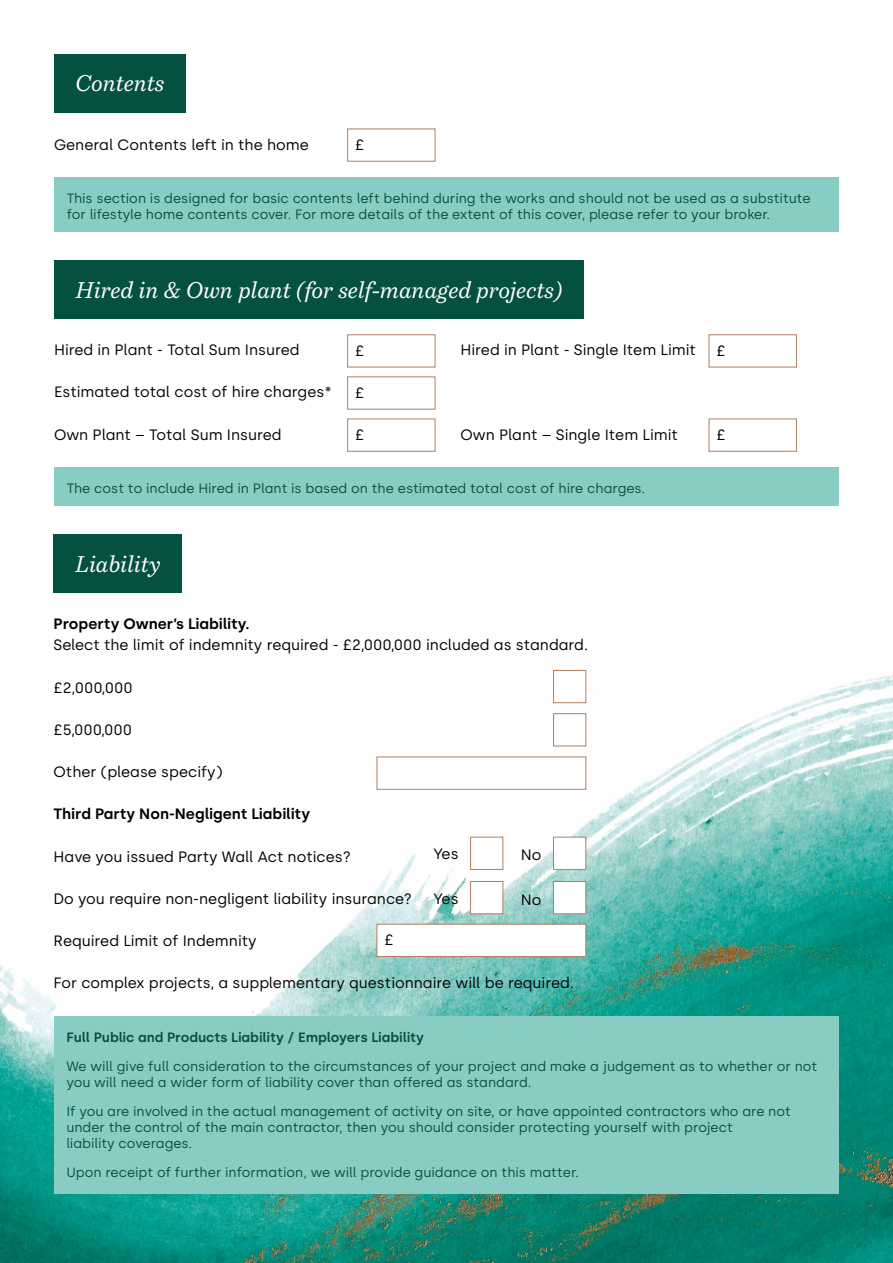
<style>
.page{position:relative;width:893px;height:1263px;background:#fff}
.page>*{position:absolute;margin:0;border:0;box-sizing:border-box;transform-origin:0 0}
.t1{font:italic 22.5px "Bressay";color:#fff}
.t2{font:15px "Silka";color:#000}
.t3{font:600 15px "Silka";color:#000}
.t4{font:13.5px/16.2px "Silka";color:#055141}
.t5{font:600 13.5px "Silka";color:#055141}
</style>
<div class="page">
<img style="left:0;top:669px;width:893px;height:594px">
<div style="left:54px;top:260px;width:529px;height:59px;background:#055141"></div>
<div style="left:347px;top:334px;width:88px;height:33px;background:#fff;border:1px solid #b47e5c"></div>
<div style="left:709px;top:334px;width:88px;height:33px;background:#fff;border:1px solid #b47e5c"></div>
<div style="left:347px;top:376px;width:88px;height:34px;background:#fff;border:1px solid #b47e5c"></div>
<div style="left:347px;top:419px;width:88px;height:33px;background:#fff;border:1px solid #b47e5c"></div>
<div style="left:709px;top:419px;width:88px;height:33px;background:#fff;border:1px solid #b47e5c"></div>
<div style="left:54px;top:468px;width:785px;height:38px;background:#89ccc4"></div>
<div style="left:54px;top:54px;width:132px;height:58px;background:#055141"></div>
<div style="left:347px;top:129px;width:88px;height:33px;background:#fff;border:1px solid #b47e5c"></div>
<div style="left:54px;top:178px;width:785px;height:54px;background:#89ccc4"></div>
<div style="left:54px;top:1016px;width:784px;height:178px;background:#89ccc4"></div>
<div style="left:54px;top:534px;width:128px;height:59px;background:#055141"></div>
<div style="left:377px;top:924px;width:209px;height:33px;background:#fff;border:1px solid #b47e5c"></div>
<div style="left:470px;top:881px;width:33px;height:33px;background:#fff;border:1px solid #b47e5c"></div>
<div style="left:470px;top:837px;width:33px;height:33px;background:#fff;border:1px solid #b47e5c"></div>
<div style="left:553px;top:713px;width:33px;height:33px;background:#fff;border:1px solid #b47e5c"></div>
<div style="left:553px;top:670px;width:33px;height:33px;background:#fff;border:1px solid #b47e5c"></div>
<div style="left:553px;top:881px;width:33px;height:33px;background:#fff;border:1px solid #b47e5c"></div>
<div style="left:553px;top:837px;width:33px;height:33px;background:#fff;border:1px solid #b47e5c"></div>
<div style="left:377px;top:756px;width:209px;height:34px;background:#fff;border:1px solid #b47e5c"></div>
<h1 class="t1" style="left:75px;top:69px;width:91px">Contents</h1>
<p class="t2" style="left:54px;top:136px;width:257px">General Contents left in the home</p>
<p class="t2" style="left:355px;top:136px;width:11px">£</p>
<p class="t4" style="left:67px;top:190px;width:745px">This section is designed for basic contents left behind during the works and should not be used as a substitute for lifestyle home contents cover. For more details of the extent of this cover, please refer to your broker.</p>
<h1 class="t1" style="left:75px;top:276px;width:488px">Hired in &amp; Own plant (for self-managed projects)</h1>
<p class="t2" style="left:54px;top:341px;width:247px">Hired in Plant - Total Sum Insured</p>
<p class="t2" style="left:460px;top:341px;width:237px">Hired in Plant - Single Item Limit</p>
<p class="t2" style="left:54px;top:383px;width:279px">Estimated total cost of hire charges*</p>
<p class="t2" style="left:54px;top:426px;width:229px">Own Plant – Total Sum Insured</p>
<p class="t2" style="left:460px;top:426px;width:219px">Own Plant – Single Item Limit</p>
<p class="t2" style="left:355px;top:342px;width:11px">£</p>
<p class="t2" style="left:717px;top:342px;width:11px">£</p>
<p class="t2" style="left:355px;top:384px;width:11px">£</p>
<p class="t2" style="left:355px;top:426px;width:11px">£</p>
<p class="t2" style="left:717px;top:426px;width:11px">£</p>
<p class="t4" style="left:67px;top:481px;width:580px">The cost to include Hired in Plant is based on the estimated total cost of hire charges.</p>
<h1 class="t1" style="left:75px;top:550px;width:87px">Liability</h1>
<p class="t3" style="left:54px;top:615px;width:198px">Property Owner’s Liability.</p>
<p class="t2" style="left:54px;top:636px;width:536px">Select the limit of indemnity required - £2,000,000 included as standard.</p>
<p class="t2" style="left:54px;top:678px;width:81px">£2,000,000</p>
<p class="t2" style="left:54px;top:721px;width:80px">£5,000,000</p>
<p class="t2" style="left:54px;top:763px;width:170px">Other (please specify)</p>
<p class="t3" style="left:54px;top:805px;width:258px">Third Party Non-Negligent Liability</p>
<p class="t2" style="left:54px;top:847px;width:299px">Have you issued Party Wall Act notices?</p>
<p class="t2" style="left:54px;top:890px;width:360px">Do you require non-negligent liability insurance?</p>
<p class="t2" style="left:54px;top:932px;width:205px">Required Limit of Indemnity</p>
<p class="t2" style="left:54px;top:974px;width:522px">For complex projects, a supplementary questionnaire will be required.</p>
<p class="t2" style="left:433px;top:845px;width:27px">Yes</p>
<p class="t2" style="left:521px;top:846px;width:22px">No</p>
<p class="t2" style="left:433px;top:889px;width:27px">Yes</p>
<p class="t2" style="left:521px;top:891px;width:22px">No</p>
<p class="t2" style="left:385px;top:931px;width:11px">£</p>
<p class="t5" style="left:66px;top:1029px;width:359px">Full Public and Products Liability / Employers Liability</p>
<p class="t4" style="left:66px;top:1058px;width:753px">We will give full consideration to the circumstances of your project and make a judgement as to whether or not you will need a wider form of liability cover than offered as standard.</p>
<p class="t4" style="left:66px;top:1103px;width:726px">If you are involved in the actual management of activity on site, or have appointed contractors who are not under the control of the main contractor, then you should consider protecting yourself with project<br>liability coverages.</p>
<p class="t4" style="left:66px;top:1164px;width:514px">Upon receipt of further information, we will provide guidance on this matter.</p>
</div>
